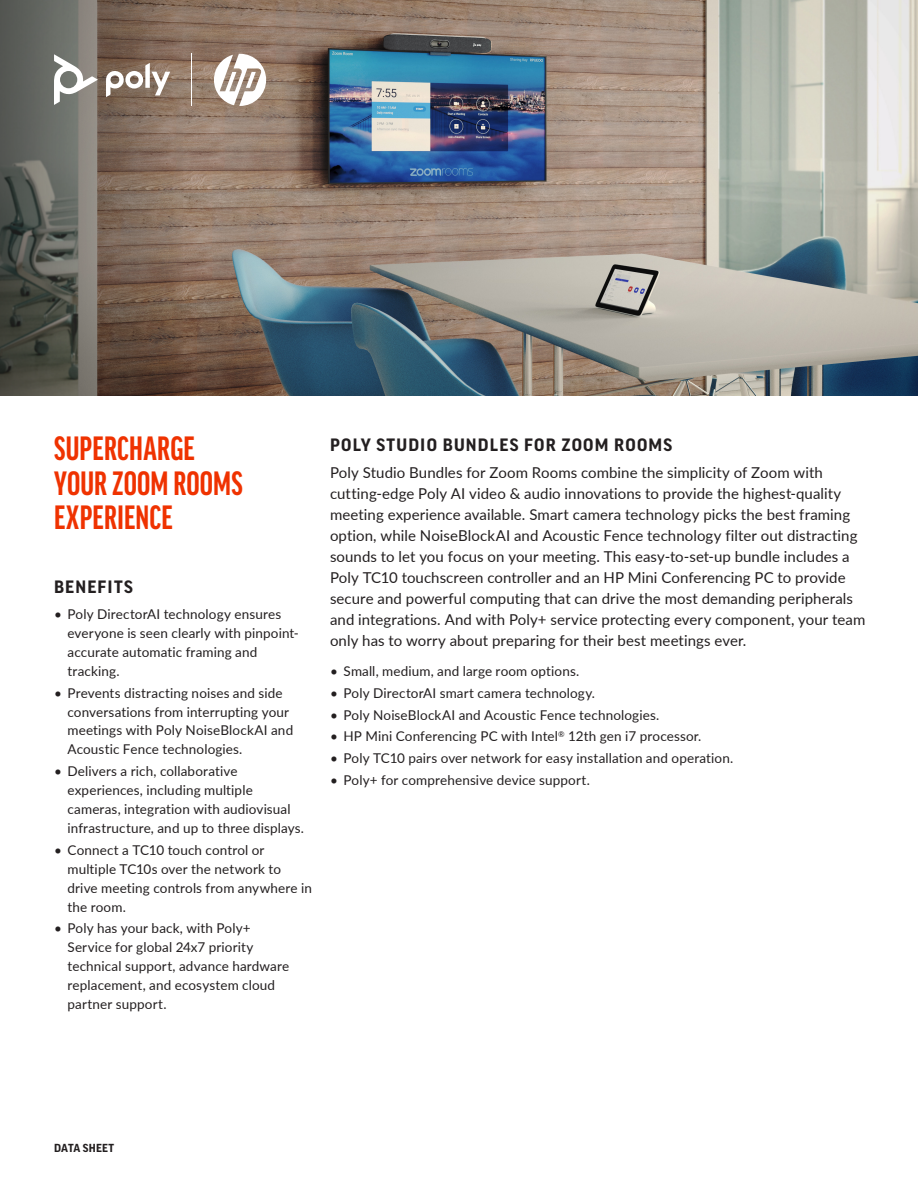
<style>
.page{position:relative;width:918px;height:1188px;background:#fff}
.page>*{position:absolute;margin:0;border:0;box-sizing:border-box;transform-origin:0 0}
.headline{font:700 extra-condensed 36px/34.5px "Good Headline Pro";letter-spacing:.005em;color:#ef3200}
.subhead{font:700 17.25px "Good Pro";letter-spacing:.07em;color:#231f20}
.body_copy{font:15px/21px "Lato";letter-spacing:.005em;color:#231f20}
.t1{font:13.5px/18.9px "Lato";letter-spacing:.01em;color:#231f20}
.type_of_collateral{font:700 11.25px "Good Pro";letter-spacing:.02em;color:#231f20}
</style>
<div class="page">
<img style="left:183px;top:0;width:735px;height:396px">
<svg style="left:0;top:0;width:183px;height:396px;background:#696055"></svg>
<svg style="left:54px;top:54px;width:44px;height:51px"></svg>
<svg style="left:106px;top:63px;width:64px;height:34px"></svg>
<svg style="left:214px;top:54px;width:52px;height:52px"></svg>
<hr style="left:191px;top:53px;width:1px;height:53px;background:#fff">
<p class="headline" style="left:54px;top:431px;width:190px">SUPERCHARGE<br>YOUR ZOOM ROOMS<br>EXPERIENCE</p>
<p class="subhead" style="left:54px;top:577px;width:80px">BENEFITS</p>
<p class="t1" style="left:68px;top:604px;width:233px;text-indent:-14px">• Poly DirectorAI technology ensures everyone is seen clearly with pinpoint&shy;accurate automatic framing and tracking.</p>
<p class="t1" style="left:68px;top:683px;width:227px;text-indent:-14px">• Prevents distracting noises and side conversations from interrupting your meetings with Poly NoiseBlockAI and Acoustic Fence technologies.</p>
<p class="t1" style="left:68px;top:761px;width:238px;text-indent:-14px">• Delivers a rich, collaborative experiences, including multiple cameras, integration with audiovisual infrastructure, and up to three displays.</p>
<p class="t1" style="left:68px;top:840px;width:246px;text-indent:-14px">• Connect a TC10 touch control or multiple TC10s over the network to drive meeting controls from anywhere in the room.</p>
<p class="t1" style="left:68px;top:919px;width:223px;text-indent:-14px">• Poly has your back, with Poly+<br>Service for global 24x7 priority technical support, advance hardware replacement, and ecosystem cloud partner support.</p>
<p class="subhead" style="left:330px;top:435px;width:344px">POLY STUDIO BUNDLES FOR ZOOM ROOMS</p>
<p class="body_copy" style="left:330px;top:461px;width:537px">Poly Studio Bundles for Zoom Rooms combine the simplicity of Zoom with cutting-edge Poly AI video &amp; audio innovations to provide the highest-quality meeting experience available. Smart camera technology picks the best framing option, while NoiseBlockAI and Acoustic Fence technology filter out distracting sounds to let you focus on your meeting. This easy-to-set-up bundle includes a Poly TC10 touchscreen controller and an HP Mini Conferencing PC to provide secure and powerful computing that can drive the most demanding peripherals and integrations. And with Poly+ service protecting every component, your team only has to worry about preparing for their best meetings ever.</p>
<p class="t1" style="left:330px;top:661px;width:251px">• Small, medium, and large room options.</p>
<p class="t1" style="left:330px;top:683px;width:267px">• Poly DirectorAI smart camera technology.</p>
<p class="t1" style="left:330px;top:705px;width:331px">• Poly NoiseBlockAI and Acoustic Fence technologies.</p>
<p class="t1" style="left:330px;top:727px;width:373px">• HP Mini Conferencing PC with Intel<sup>®</sup> 12th gen i7 processor.</p>
<p class="t1" style="left:330px;top:748px;width:405px">• Poly TC10 pairs over network for easy installation and operation.</p>
<p class="t1" style="left:330px;top:770px;width:261px">• Poly+ for comprehensive device support.</p>
<p class="type_of_collateral" style="left:54px;top:1142px;width:62px">DATA SHEET</p>
</div>
